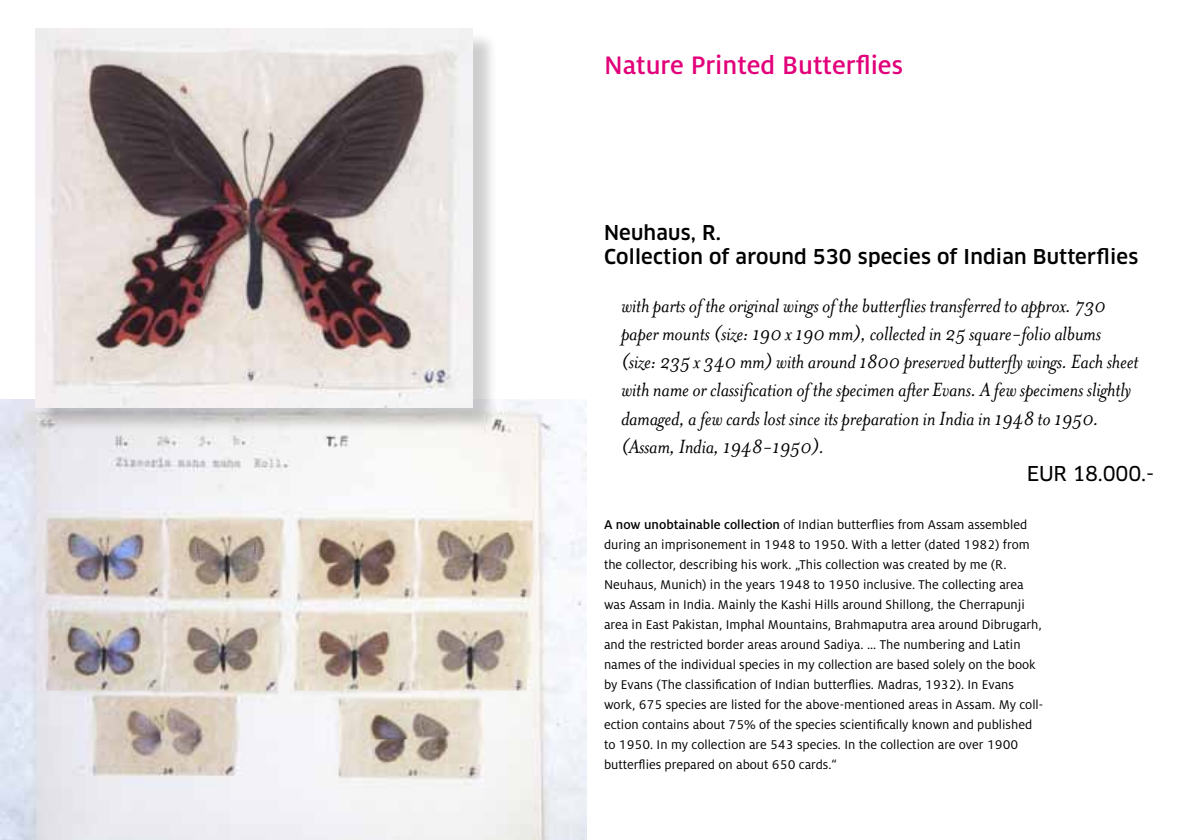
<style>
.page{position:relative;width:1191px;height:840px;background:#fff}
.page>*{position:absolute;margin:0;border:0;box-sizing:border-box;transform-origin:0 0}
.t1{font:500 28px "Milo TF";color:#e2007a}
.t2{font:italic 22px/28px "Mrs Eaves";letter-spacing:-.01em;color:#000}
.t3{font:500 20px/24px "Clan Pro";letter-spacing:.01em;color:#000}
.t4{font:20px "Clan Pro News";letter-spacing:-.01em;color:#000}
.t5{font:14px/20px "Milo TF";color:#000}
.s1{font-weight:500}
</style>
<div class="page">
<img style="left:0;top:399px;width:587px;height:440px">
<div style="left:38px;top:31px;width:460px;height:401px;background:#000;opacity:.2"></div>
<img style="left:35px;top:28px;width:438px;height:379px">
<h1 class="t1" style="left:604px;top:49px;width:300px">Nature Printed Butterflies</h1>
<h3 class="t3" style="left:604px;top:221px;width:536px">Neuhaus, R.<br>Collection of around 530 species of Indian Butterflies</h3>
<p class="t2" style="left:621px;top:292px;width:519px">with parts of the original wings of the butterflies transferred to approx. 730 paper mounts (size: 190 x 190 mm), collected in 25 square-folio albums (size: 235 x 340 mm) with around 1800 preserved butterfly wings. Each sheet with name or classification of the specimen after Evans. A few specimens slightly damaged, a few cards lost since its preparation in India in 1948 to 1950. (Assam, India, 1948-1950).</p>
<h3 class="t4" style="left:1026px;top:461px;width:129px">EUR 18.000.-</h3>
<p class="t5" style="left:604px;top:513px;width:440px"><span class="s1">A now unobtainable collection</span> of Indian butterflies from Assam assembled during an imprisonement in 1948 to 1950. With a letter (dated 1982) from the collector, describing his work. „This collection was created by me (R.<br>Neuhaus, Munich) in the years 1948 to 1950 inclusive. The collecting area was Assam in India. Mainly the Kashi Hills around Shillong, the Cherrapunji area in East Pakistan, Imphal Mountains, Brahmaputra area around Dibrugarh, and the restricted border areas around Sadiya. ... The numbering and Latin names of the individual species in my collection are based solely on the book by Evans (The classification of Indian butterflies. Madras, 1932). In Evans work, 675 species are listed for the above-mentioned areas in Assam. My coll&shy;ection contains about 75% of the species scientifically known and published to 1950. In my collection are 543 species. In the collection are over 1900 butterflies prepared on about 650 cards.“</p>
</div>
